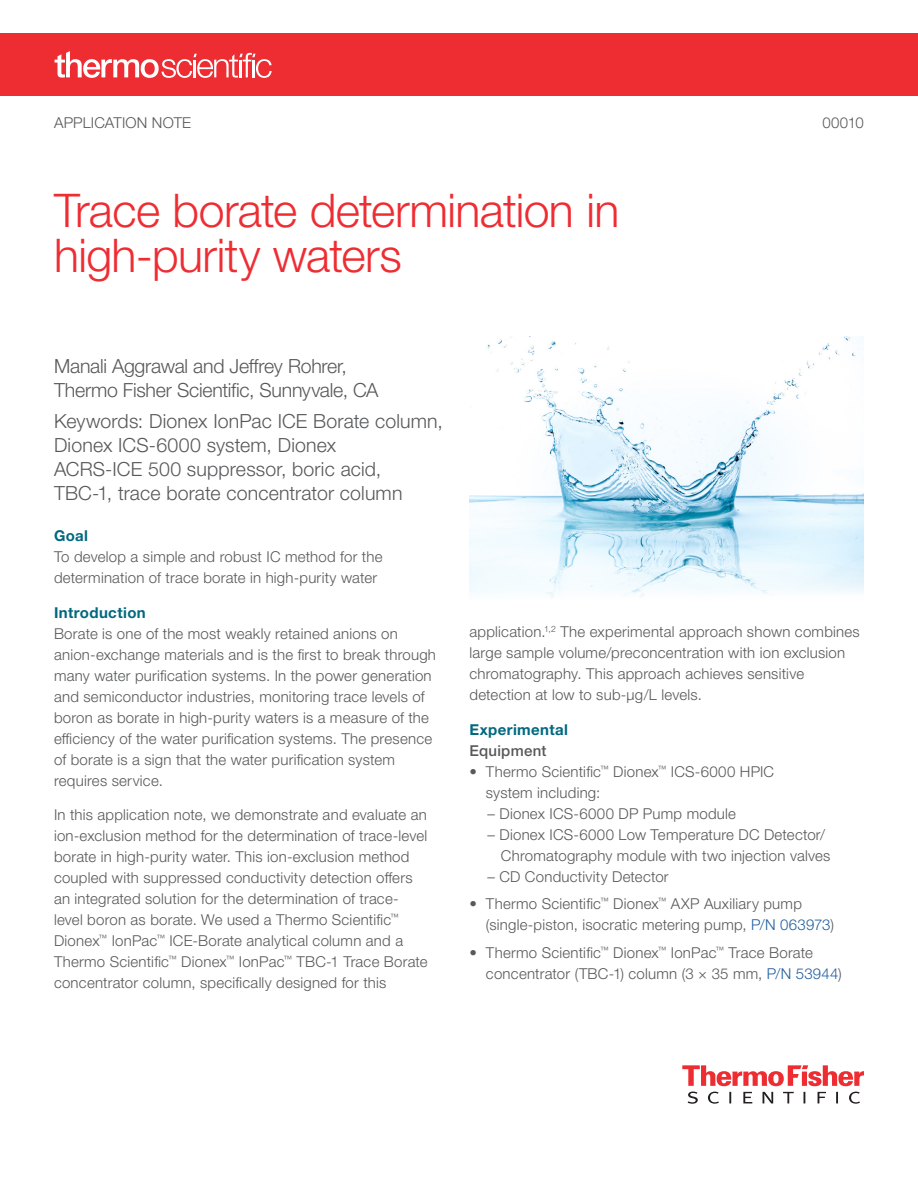
<style>
.page{position:relative;width:918px;height:1188px;background:#fff}
.page>*{position:absolute;margin:0;border:0;box-sizing:border-box;transform-origin:0 0}
.t1{font:300 46.5px/45px "Helvetica Neue LTW1 G";letter-spacing:-.015em;color:#ee2d33}
.t2{font:300 19.5px/24px "Helvetica Neue LTW1 G";letter-spacing:.005em;color:#57585a}
.t3{font:300 15px/21px "Helvetica Neue LTW1 G";letter-spacing:.015em;color:#57585a}
.t4{font:700 15px "Helvetica Neue LTW1 G";letter-spacing:.025em;color:#00687f}
.t5{font:500 15px "Helvetica Neue LTW1 G";letter-spacing:.02em;color:#57585a}
.s1{color:#225e9f}
</style>
<div class="page">
<svg style="left:682px;top:1065px;width:182px;height:21px"></svg>
<svg style="left:688px;top:1092px;width:172px;height:12px"></svg>
<div style="left:0;top:33px;width:918px;height:63px;background:#ee2d33"></div>
<svg style="left:55px;top:51px;width:217px;height:27px"></svg>
<img style="left:469px;top:336px;width:395px;height:262px">
<p class="t3" style="left:54px;top:112px;width:139px">APPLICATION NOTE</p>
<p class="t3" style="left:822px;top:112px;width:43px">00010</p>
<h1 class="t1" style="left:54px;top:188px;width:567px">Trace borate determination in high-purity waters</h1>
<h2 class="t2" style="left:54px;top:354px;width:326px">Manali Aggrawal and Jeffrey Rohrer,<br>Thermo Fisher Scientific, Sunnyvale, CA</h2>
<h2 class="t2" style="left:54px;top:409px;width:390px">Keywords: Dionex IonPac ICE Borate column, Dionex ICS-6000 system, Dionex<br>ACRS-ICE 500 suppressor, boric acid, TBC-1, trace borate concentrator column</h2>
<p class="t4" style="left:54px;top:527px;width:36px">Goal</p>
<p class="t3" style="left:54px;top:547px;width:330px">To develop a simple and robust IC method for the determination of trace borate in high-purity water</p>
<p class="t4" style="left:54px;top:603px;width:93px">Introduction</p>
<p class="t3" style="left:54px;top:623px;width:383px">Borate is one of the most weakly retained anions on anion-exchange materials and is the first to break through many water purification systems. In the power generation and semiconductor industries, monitoring trace levels of boron as borate in high-purity waters is a measure of the efficiency of the water purification systems. The presence of borate is a sign that the water purification system requires service.</p>
<p class="t3" style="left:54px;top:805px;width:375px">In this application note, we demonstrate and evaluate an ion-exclusion method for the determination of trace-level borate in high-purity water. This ion-exclusion method coupled with suppressed conductivity detection offers an integrated solution for the determination of trace&shy;level boron as borate. We used a Thermo Scientific<sup>™ </sup>Dionex<sup>™</sup> IonPac<sup>™</sup> ICE-Borate analytical column and a Thermo Scientific<sup>™</sup> Dionex<sup>™</sup> IonPac<sup>™</sup> TBC-1 Trace Borate concentrator column, specifically designed for this</p>
<p class="t3" style="left:469px;top:621px;width:392px">application.<sup>1,2</sup> The experimental approach shown combines large sample volume/preconcentration with ion exclusion chromatography. This approach achieves sensitive detection at low to sub-μg/L levels.</p>
<p class="t4" style="left:469px;top:720px;width:100px">Experimental</p>
<p class="t5" style="left:469px;top:741px;width:79px">Equipment</p>
<p class="t3" style="left:486px;top:761px;width:290px;text-indent:-16px">• Thermo Scientific<sup>™</sup> Dionex<sup>™</sup> ICS-6000 HPIC system including:</p>
<p class="t3" style="left:487px;top:803px;width:250px">– Dionex ICS-6000 DP Pump module</p>
<p class="t3" style="left:501px;top:824px;width:331px;text-indent:-14px">– Dionex ICS-6000 Low Temperature DC Detector/<br>Chromatography module with two injection valves</p>
<p class="t3" style="left:487px;top:866px;width:183px">– CD Conductivity Detector</p>
<p class="t3" style="left:486px;top:893px;width:350px;text-indent:-16px">• Thermo Scientific<sup>™</sup> Dionex<sup>™</sup> AXP Auxiliary pump (single-piston, isocratic metering pump, <span class="s1">P/N 063973</span>)</p>
<p class="t3" style="left:486px;top:942px;width:357px;text-indent:-16px">• Thermo Scientific<sup>™</sup> Dionex<sup>™</sup> IonPac<sup>™</sup> Trace Borate concentrator (TBC-1) column (3 × 35 mm, <span class="s1">P/N 53944</span>)</p>
</div>
